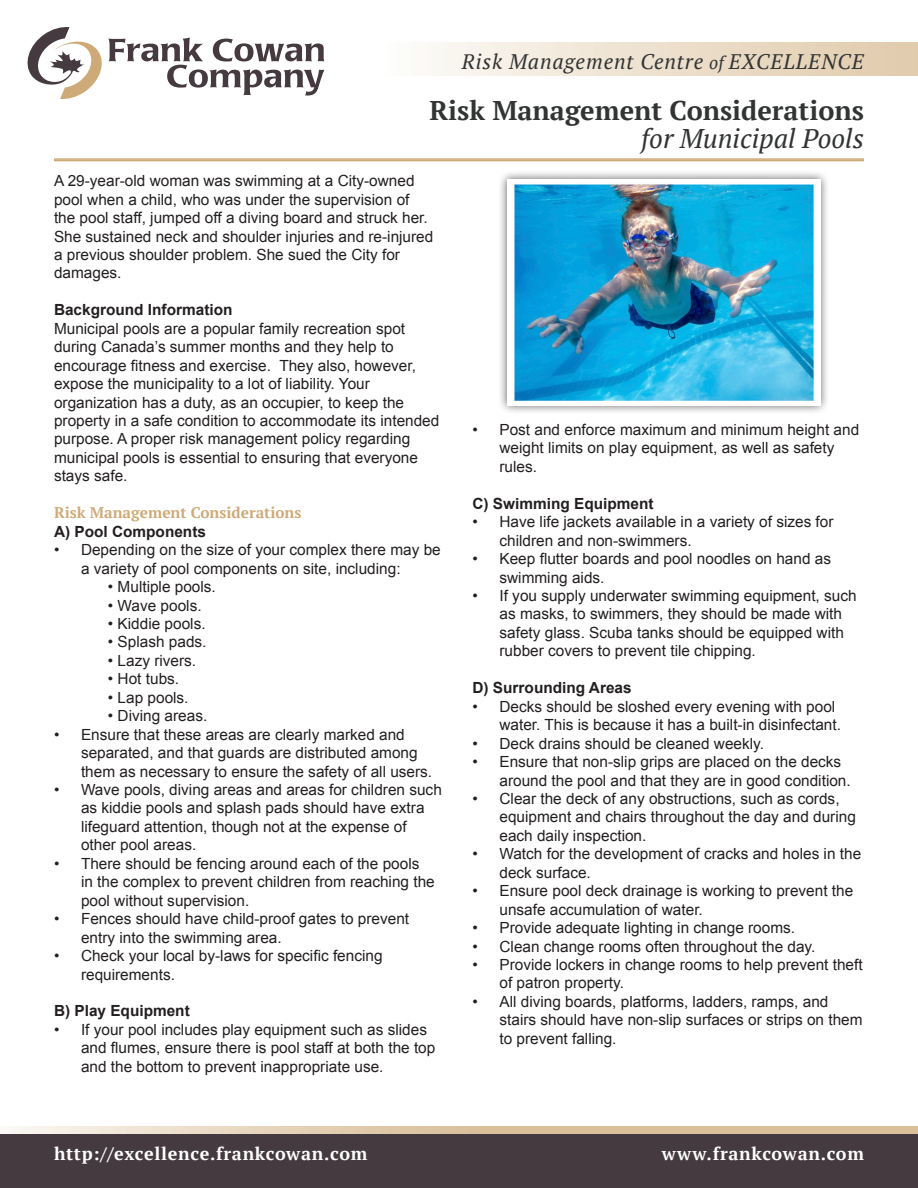
<style>
.page{position:relative;width:918px;height:1188px;background:#fff}
.page>*{position:absolute;margin:0;border:0;box-sizing:border-box;transform-origin:0 0}
.t1{font:700 27px/28.5px "PT Serif";color:#323434;text-align:right}
.t2{font:italic 21px "PT Serif";letter-spacing:.04em;color:#323434}
.t3{font:700 18px "PT Serif";letter-spacing:.04em;color:#fff}
.t4{font:15.3px/18.5px "Arial";color:#231f20}
.t5{font:700 15.3px "Arial";color:#231f20}
.t6{font:700 15.3px "PT Serif";color:#ceaa78}
.s1{font-size:18px}
.s2{font-weight:400;font-style:italic}
</style>
<div class="page">
<svg style="left:28px;top:27px;width:297px;height:72px"></svg>
<div style="left:0;top:1134px;width:918px;height:54px;background:#453a3f"></div>
<svg style="left:12px;top:1127px;width:906px;height:7px;background:#e1ccae"></svg>
<div style="left:378px;top:42px;width:540px;height:34px;background:linear-gradient(to right,#fdfcfa,#e0c9aa)"></div>
<div style="left:498px;top:169px;width:332px;height:246px;background:#231f20;opacity:.75"></div>
<img style="left:508px;top:179px;width:312px;height:226px">
<hr style="left:54px;top:158px;width:810px;height:2px;background:#ceaa78">
<hr style="left:54px;top:160px;width:810px;height:1px;background:#ceaa78">
<p class="t2" style="left:462px;top:48px;width:404px">Risk Management Centre <span class="s1">of</span> EXCELLENCE</p>
<p class="t1" style="left:429px;top:96px;width:436px">Risk Management Considerations <span class="s2">for Municipal Pools</span></p>
<p class="t4" style="left:54px;top:172px;width:381px">A 29-year-old woman was swimming at a City-owned pool when a child, who was under the supervision of the pool staff, jumped off a diving board and struck her.<br>She sustained neck and shoulder injuries and re-injured a previous shoulder problem. She sued the City for damages.</p>
<p class="t5" style="left:54px;top:300px;width:180px">Background Information</p>
<p class="t4" style="left:54px;top:319px;width:387px">Municipal pools are a popular family recreation spot during Canada’s summer months and they help to encourage fitness and exercise. They also, however, expose the municipality to a lot of liability. Your organization has a duty, as an occupier, to keep the property in a safe condition to accommodate its intended purpose. A proper risk management policy regarding municipal pools is essential to ensuring that everyone stays safe.</p>
<p class="t6" style="left:54px;top:503px;width:249px">Risk Management Considerations</p>
<p class="t5" style="left:54px;top:521px;width:154px">A) Pool Components</p>
<p class="t4" style="left:81px;top:541px;width:361px;text-indent:-27px">• Depending on the size of your complex there may be a variety of pool components on site, including:</p>
<p class="t4" style="left:108px;top:578px;width:109px">• Multiple pools.</p>
<p class="t4" style="left:108px;top:596px;width:95px">• Wave pools.</p>
<p class="t4" style="left:108px;top:615px;width:99px">• Kiddie pools.</p>
<p class="t4" style="left:108px;top:633px;width:100px">• Splash pads.</p>
<p class="t4" style="left:108px;top:651px;width:90px">• Lazy rivers.</p>
<p class="t4" style="left:108px;top:670px;width:73px">• Hot tubs.</p>
<p class="t4" style="left:108px;top:688px;width:82px">• Lap pools.</p>
<p class="t4" style="left:108px;top:707px;width:101px">• Diving areas.</p>
<p class="t4" style="left:81px;top:725px;width:353px;text-indent:-27px">• Ensure that these areas are clearly marked and separated, and that guards are distributed among them as necessary to ensure the safety of all users.</p>
<p class="t4" style="left:81px;top:781px;width:362px;text-indent:-27px">• Wave pools, diving areas and areas for children such as kiddie pools and splash pads should have extra lifeguard attention, though not at the expense of other pool areas.</p>
<p class="t4" style="left:81px;top:854px;width:355px;text-indent:-27px">• There should be fencing around each of the pools in the complex to prevent children from reaching the pool without supervision.</p>
<p class="t4" style="left:81px;top:910px;width:330px;text-indent:-27px">• Fences should have child-proof gates to prevent entry into the swimming area.</p>
<p class="t4" style="left:81px;top:947px;width:303px;text-indent:-27px">• Check your local by-laws for specific fencing requirements.</p>
<p class="t5" style="left:54px;top:1001px;width:137px">B) Play Equipment</p>
<p class="t4" style="left:81px;top:1020px;width:356px;text-indent:-27px">• If your pool includes play equipment such as slides and flumes, ensure there is pool staff at both the top and the bottom to prevent inappropriate use.</p>
<p class="t4" style="left:500px;top:421px;width:361px;text-indent:-27px">• Post and enforce maximum and minimum height and weight limits on play equipment, as well as safety rules.</p>
<p class="t5" style="left:472px;top:493px;width:183px">C) Swimming Equipment</p>
<p class="t4" style="left:500px;top:513px;width:336px;text-indent:-27px">• Have life jackets available in a variety of sizes for children and non-swimmers.</p>
<p class="t4" style="left:500px;top:550px;width:333px;text-indent:-27px">• Keep flutter boards and pool noodles on hand as swimming aids.</p>
<p class="t4" style="left:500px;top:587px;width:359px;text-indent:-27px">• If you supply underwater swimming equipment, such as masks, to swimmers, they should be made with safety glass. Scuba tanks should be equipped with rubber covers to prevent tile chipping.</p>
<p class="t5" style="left:472px;top:678px;width:161px">D) Surrounding Areas</p>
<p class="t4" style="left:500px;top:697px;width:343px;text-indent:-27px">• Decks should be sloshed every evening with pool water. This is because it has a built-in disinfectant.</p>
<p class="t4" style="left:472px;top:734px;width:293px">• Deck drains should be cleaned weekly.</p>
<p class="t4" style="left:500px;top:753px;width:353px;text-indent:-27px">• Ensure that non-slip grips are placed on the decks around the pool and that they are in good condition.</p>
<p class="t4" style="left:500px;top:790px;width:358px;text-indent:-27px">• Clear the deck of any obstructions, such as cords, equipment and chairs throughout the day and during each daily inspection.</p>
<p class="t4" style="left:500px;top:845px;width:363px;text-indent:-27px">• Watch for the development of cracks and holes in the deck surface.</p>
<p class="t4" style="left:500px;top:882px;width:355px;text-indent:-27px">• Ensure pool deck drainage is working to prevent the unsafe accumulation of water.</p>
<p class="t4" style="left:472px;top:919px;width:324px">• Provide adequate lighting in change rooms.</p>
<p class="t4" style="left:472px;top:937px;width:344px">• Clean change rooms often throughout the day.</p>
<p class="t4" style="left:500px;top:956px;width:365px;text-indent:-27px">• Provide lockers in change rooms to help prevent theft of patron property.</p>
<p class="t4" style="left:500px;top:992px;width:365px;text-indent:-27px">• All diving boards, platforms, ladders, ramps, and stairs should have non-slip surfaces or strips on them to prevent falling.</p>
<p class="t3" style="left:54px;top:1142px;width:315px">http://excellence.frankcowan.com</p>
<p class="t3" style="left:662px;top:1142px;width:204px">www.frankcowan.com</p>
</div>
